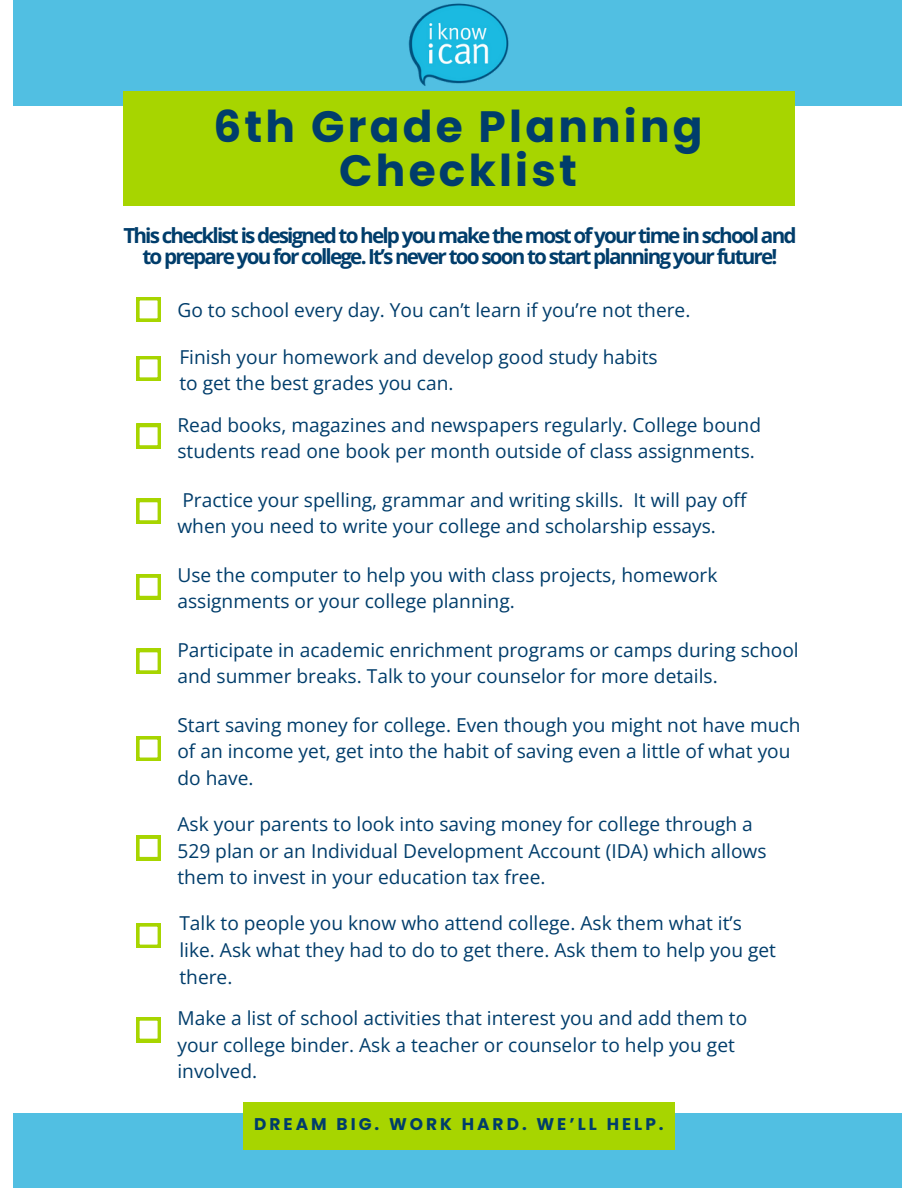
<style>
.page{position:relative;width:918px;height:1188px;background:#fff}
.page>*{position:absolute;margin:0;border:0;box-sizing:border-box;transform-origin:0 0}
.t1{font:700 43.8px/43.8px "Poppins";letter-spacing:.075em;color:#003d6b;text-align:center}
.t2{font:700 20.7px/20.2px "Open Sans";letter-spacing:-.09em;color:#003d6b;text-align:center}
.t3{font:19.2px/26.5px "Open Sans";color:#003d6b}
.t4{font:700 16.95px "Poppins";letter-spacing:.18em;color:#003d6b}
</style>
<div class="page">
<div style="left:14px;top:0;width:888px;height:106px;background:#51bfe2"></div>
<div style="left:14px;top:1113px;width:888px;height:75px;background:#51bfe2"></div>
<div style="left:123px;top:92px;width:672px;height:113px;background:#a7d500"></div>
<div style="left:244px;top:1102px;width:430px;height:48px;background:#a7d500"></div>
<img style="left:405px;top:3px;width:105px;height:94px">
<svg style="left:136px;top:356px;width:25px;height:25px"></svg>
<svg style="left:136px;top:297px;width:25px;height:25px"></svg>
<svg style="left:136px;top:424px;width:25px;height:25px"></svg>
<svg style="left:136px;top:499px;width:25px;height:25px"></svg>
<svg style="left:136px;top:574px;width:25px;height:25px"></svg>
<svg style="left:136px;top:649px;width:25px;height:25px"></svg>
<svg style="left:136px;top:736px;width:25px;height:25px"></svg>
<svg style="left:136px;top:836px;width:25px;height:24px"></svg>
<svg style="left:136px;top:923px;width:25px;height:25px"></svg>
<svg style="left:136px;top:1017px;width:25px;height:25px"></svg>
<p class="t1" style="left:213px;top:105px;width:491px">6th Grade Planning<br>Checklist</p>
<p class="t2" style="left:123px;top:225px;width:675px">This checklist is designed to help you make the most ofyour time in school and to prepare you for college. It’s never too soon to start planning your future!</p>
<p class="t3" style="left:177px;top:296px;width:514px">Go to school every day. You can’t learn if you’re not there.</p>
<p class="t3" style="left:179px;top:343px;width:480px">Finish your homework and develop good study habits to get the best grades you can.</p>
<p class="t3" style="left:177px;top:411px;width:585px">Read books, magazines and newspapers regularly. College bound students read one book per month outside of class assignments.</p>
<p class="t3" style="left:177px;top:486px;width:571px">Practice your spelling, grammar and writing skills. It will pay off when you need to write your college and scholarship essays.</p>
<p class="t3" style="left:177px;top:561px;width:542px">Use the computer to help you with class projects, homework assignments or your college planning.</p>
<p class="t3" style="left:177px;top:636px;width:623px">Participate in academic enrichment programs or camps during school and summer breaks. Talk to your counselor for more details.</p>
<p class="t3" style="left:177px;top:711px;width:625px">Start saving money for college. Even though you might not have much of an income yet, get into the habit of saving even a little of what you do have.</p>
<p class="t3" style="left:177px;top:810px;width:591px">Ask your parents to look into saving money for college through a<br>529 plan or an Individual Development Account (IDA) which allows them to invest in your education tax free.</p>
<p class="t3" style="left:179px;top:910px;width:598px">Talk to people you know who attend college. Ask them what it’s like. Ask what they had to do to get there. Ask them to help you get there.</p>
<p class="t3" style="left:177px;top:1004px;width:571px">Make a list of school activities that interest you and add them to your college binder. Ask a teacher or counselor to help you get involved.</p>
<p class="t4" style="left:254px;top:1112px;width:411px">DREAM BIG. WORK HARD. WE’LL HELP.</p>
</div>
